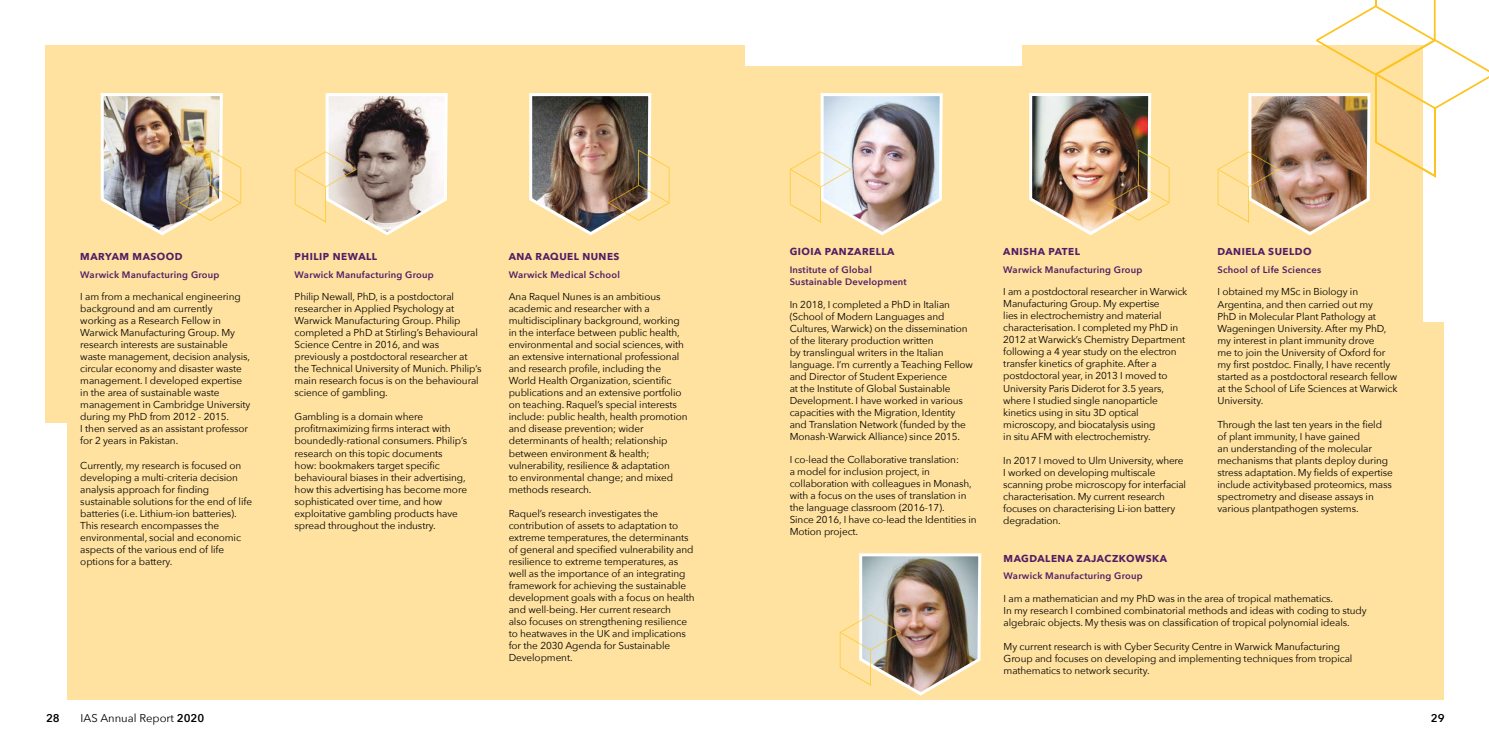
<style>
.page{position:relative;width:1489px;height:745px;background:#fff}
.page>*{position:absolute;margin:0;border:0;box-sizing:border-box;transform-origin:0 0}
.t1{font:11.25px "Avenir Next";color:#000}
.t2{font:600 11.25px "Avenir Next";color:#000}
.t3{font:10px/12px "Avenir Next";letter-spacing:-.01em;color:#000}
.t4{font:700 10px "Avenir Next";letter-spacing:.05em;color:#541c65}
.t5{font:600 9.38px/12.5px "Avenir Next";letter-spacing:.025em;color:#541c65}
.s1{font-weight:600}
</style>
<div class="page">
<div style="left:45px;top:45px;width:1399px;height:654px;background:#ffe2a0"></div>
<div style="left:745px;top:33px;width:276px;height:33px;background:#fff"></div>
<div style="left:1422px;top:45px;width:34px;height:276px;background:#fff"></div>
<div style="left:39px;top:423px;width:28px;height:276px;background:#fff"></div>
<svg style="left:295px;top:93px;width:153px;height:143px"></svg>
<img style="left:100px;top:93px;width:141px;height:143px">
<img style="left:529px;top:93px;width:140px;height:143px">
<img style="left:789px;top:93px;width:154px;height:143px">
<svg style="left:1217px;top:0;width:271px;height:237px"></svg>
<img style="left:1029px;top:93px;width:140px;height:143px">
<img style="left:839px;top:553px;width:143px;height:143px">
<p class="t4" style="left:80px;top:247px;width:104px">MARYAM MASOOD</p>
<p class="t5" style="left:80px;top:268px;width:141px">Warwick Manufacturing Group</p>
<p class="t3" style="left:80px;top:290px;width:172px">I am from a mechanical engineering background and am currently working as a Research Fellow in Warwick Manufacturing Group. My research interests are sustainable waste management, decision analysis, circular economy and disaster waste management. I developed expertise in the area of sustainable waste management in Cambridge University during my PhD from 2012 - 2015.<br>I then served as an assistant professor for 2 years in Pakistan.</p>
<p class="t3" style="left:80px;top:458px;width:173px">Currently, my research is focused on developing a multi-criteria decision analysis approach for finding sustainable solutions for the end of life batteries (i.e. Lithium-ion batteries).<br>This research encompasses the environmental, social and economic aspects of the various end of life options for a battery.</p>
<p class="t4" style="left:294px;top:247px;width:84px">PHILIP NEWALL</p>
<p class="t5" style="left:294px;top:268px;width:141px">Warwick Manufacturing Group</p>
<p class="t3" style="left:294px;top:290px;width:188px">Philip Newall, PhD, is a postdoctoral researcher in Applied Psychology at Warwick Manufacturing Group. Philip completed a PhD at Stirling’s Behavioural Science Centre in 2016, and was previously a postdoctoral researcher at the Technical University of Munich. Philip’s main research focus is on the behavioural science of gambling.</p>
<p class="t3" style="left:294px;top:410px;width:174px">Gambling is a domain where profitmaximizing firms interact with boundedly-rational consumers. Philip’s research on this topic documents how: bookmakers target specific behavioural biases in their advertising, how this advertising has become more sophisticated over time, and how exploitative gambling products have spread throughout the industry.</p>
<p class="t4" style="left:508px;top:247px;width:112px">ANA RAQUEL NUNES</p>
<p class="t5" style="left:508px;top:268px;width:113px">Warwick Medical School</p>
<p class="t3" style="left:508px;top:290px;width:180px">Ana Raquel Nunes is an ambitious academic and researcher with a multidisciplinary background, working in the interface between public health, environmental and social sciences, with an extensive international professional and research profile, including the World Health Organization, scientific publications and an extensive portfolio on teaching. Raquel’s special interests include: public health, health promotion and disease prevention; wider determinants of health; relationship between environment &amp; health; vulnerability, resilience &amp; adaptation<br>to environmental change; and mixed methods research.</p>
<p class="t3" style="left:508px;top:506px;width:187px">Raquel’s research investigates the contribution of assets to adaptation to extreme temperatures, the determinants of general and specified vulnerability and resilience to extreme temperatures, as well as the importance of an integrating framework for achieving the sustainable development goals with a focus on health and well-being. Her current research<br>also focuses on strengthening resilience to heatwaves in the UK and implications for the 2030 Agenda for Sustainable Development.</p>
<p class="t4" style="left:789px;top:243px;width:106px">GIOIA PANZARELLA</p>
<p class="t5" style="left:789px;top:263px;width:119px">Institute of Global<br>Sustainable Development</p>
<p class="t3" style="left:789px;top:298px;width:185px">In 2018, I completed a PhD in Italian (School of Modern Languages and Cultures, Warwick) on the dissemination of the literary production written<br>by translingual writers in the Italian language. I’m currently a Teaching Fellow and Director of Student Experience<br>at the Institute of Global Sustainable Development. I have worked in various capacities with the Migration, Identity and Translation Network (funded by the Monash-Warwick Alliance) since 2015.</p>
<p class="t3" style="left:789px;top:452px;width:188px">I co-lead the Collaborative translation:<br>a model for inclusion project, in collaboration with colleagues in Monash, with a focus on the uses of translation in the language classroom (2016-17).<br>Since 2016, I have co-lead the Identities in Motion project.</p>
<p class="t4" style="left:1003px;top:242px;width:78px">ANISHA PATEL</p>
<p class="t5" style="left:1003px;top:263px;width:141px">Warwick Manufacturing Group</p>
<p class="t3" style="left:1003px;top:285px;width:185px">I am a postdoctoral researcher in Warwick Manufacturing Group. My expertise<br>lies in electrochemistry and material characterisation. I completed my PhD in 2012 at Warwick’s Chemistry Department following a 4 year study on the electron transfer kinetics of graphite. After a postdoctoral year, in 2013 I moved to University Paris Diderot for 3.5 years, where I studied single nanoparticle kinetics using in situ 3D optical microscopy, and biocatalysis using<br>in situ AFM with electrochemistry.</p>
<p class="t3" style="left:1003px;top:453px;width:184px">In 2017 I moved to Ulm University, where I worked on developing multiscale scanning probe microscopy for interfacial characterisation. My current research focuses on characterising Li-ion battery degradation.</p>
<p class="t4" style="left:1217px;top:243px;width:96px">DANIELA SUELDO</p>
<p class="t5" style="left:1217px;top:263px;width:105px">School of Life Sciences</p>
<p class="t3" style="left:1217px;top:285px;width:181px">I obtained my MSc in Biology in Argentina, and then carried out my<br>PhD in Molecular Plant Pathology at Wageningen University. After my PhD, my interest in plant immunity drove<br>me to join the University of Oxford for my first postdoc. Finally, I have recently started as a postdoctoral research fellow at the School of Life Sciences at Warwick University.</p>
<p class="t3" style="left:1217px;top:417px;width:177px">Through the last ten years in the field of plant immunity, I have gained<br>an understanding of the molecular mechanisms that plants deploy during stress adaptation. My fields of expertise include activitybased proteomics, mass spectrometry and disease assays in various plantpathogen systems.</p>
<p class="t4" style="left:1003px;top:549px;width:165px">MAGDALENA ZAJACZKOWSKA</p>
<p class="t5" style="left:1003px;top:569px;width:141px">Warwick Manufacturing Group</p>
<p class="t3" style="left:1003px;top:591px;width:364px">I am a mathematician and my PhD was in the area of tropical mathematics.<br>In my research I combined combinatorial methods and ideas with coding to study algebraic objects. My thesis was on classification of tropical polynomial ideals.</p>
<p class="t3" style="left:1003px;top:639px;width:350px">My current research is with Cyber Security Centre in Warwick Manufacturing<br>Group and focuses on developing and implementing techniques from tropical mathematics to network security.</p>
<p class="t2" style="left:46px;top:708px;width:15px">28</p>
<p class="t1" style="left:81px;top:708px;width:125px">IAS Annual Report <span class="s1">2020</span></p>
<p class="t2" style="left:1430px;top:708px;width:15px">29</p>
</div>
